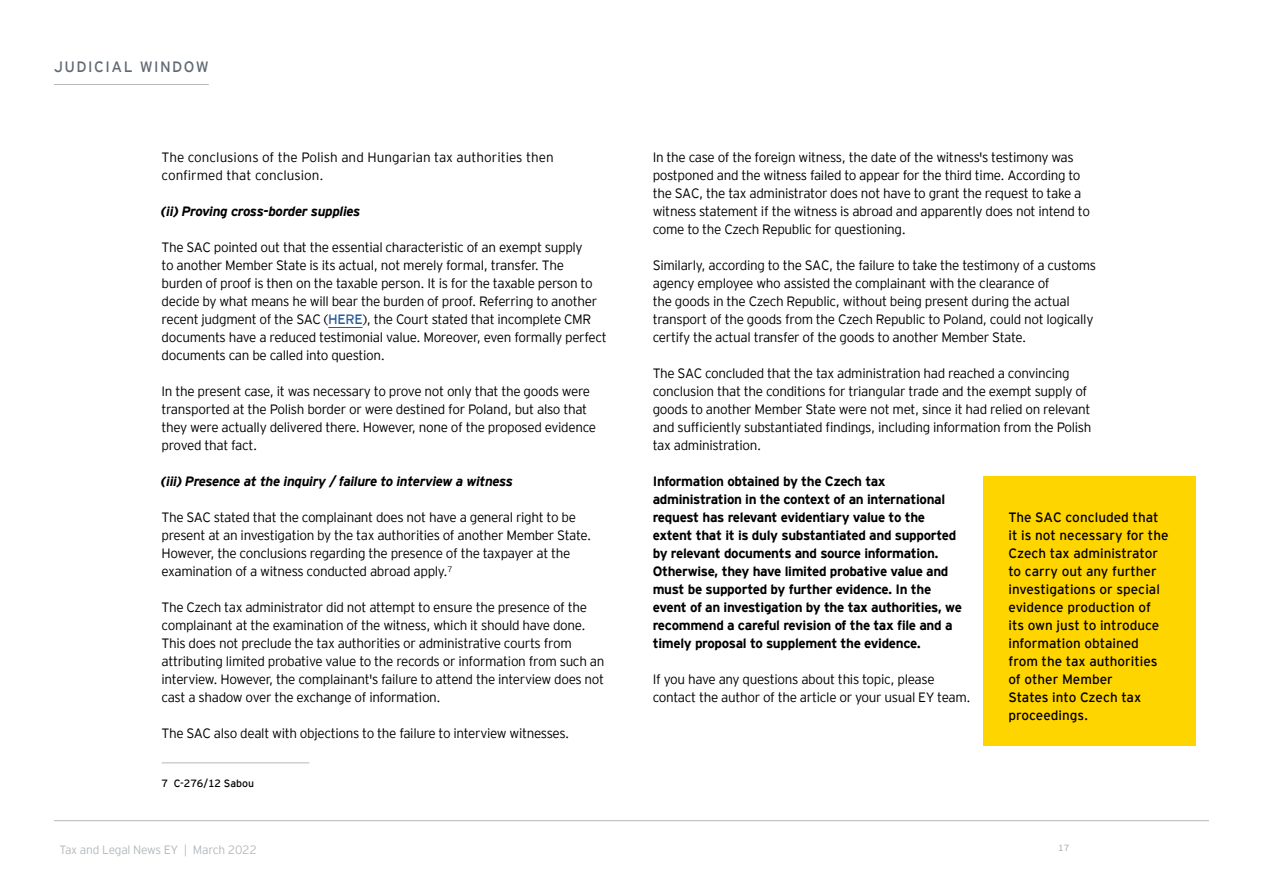
<style>
.page{position:relative;width:1263px;height:893px;background:#fff}
.page>*{position:absolute;margin:0;border:0;box-sizing:border-box;transform-origin:0 0}
.t1{font:15px "EY Interstate";letter-spacing:.1em;color:#606973}
.t2{font:300 13.5px/18px "EY Interstate";letter-spacing:-.025em;color:#000}
.t3{font:700 13.5px/18px "EY Interstate";letter-spacing:-.025em;color:#000}
.t4{font:13.5px/18px "EY Interstate";color:#000}
.t5{font:italic 700 13.5px "EY Interstate";letter-spacing:-.025em;color:#000}
.t6{font:300 13.5px/18px "EY Interstate";color:#000}
.t7{font:300 12px "EY Interstate";letter-spacing:-.02em;color:#b5b9bc}
.t8{font:10.5px "EY Interstate";color:#000}
.t9{font:9px "EY Interstate";color:#b5b9bc}
.s1{font-weight:400;color:#275b9b}
</style>
<div class="page">
<hr style="left:54px;top:820px;width:1155px;height:1px;background:#b5b9bc">
<hr style="left:328px;top:327px;width:35px;height:1px;background:#275b9b">
<hr style="left:162px;top:763px;width:147px;height:1px;background:#b5b9bc">
<hr style="left:54px;top:84px;width:155px;height:1px;background:#b5b9bc">
<div style="left:983px;top:476px;width:212px;height:270px;background:#ffd500"></div>
<p class="t1" style="left:54px;top:56px;width:156px">JUDICIAL WINDOW</p>
<p class="t6" style="left:162px;top:147px;width:394px">The conclusions of the Polish and Hungarian tax authorities then confirmed that conclusion.</p>
<p class="t5" style="left:162px;top:201px;width:200px">(ii) Proving cross-border supplies</p>
<p class="t2" style="left:162px;top:237px;width:447px">The SAC pointed out that the essential characteristic of an exempt supply<br>to another Member State is its actual, not merely formal, transfer. The burden of proof is then on the taxable person. It is for the taxable person to decide by what means he will bear the burden of proof. Referring to another recent judgment of the SAC (<span class="s1">HERE</span>), the Court stated that incomplete CMR documents have a reduced testimonial value. Moreover, even formally perfect documents can be called into question.</p>
<p class="t2" style="left:162px;top:381px;width:436px">In the present case, it was necessary to prove not only that the goods were transported at the Polish border or were destined for Poland, but also that they were actually delivered there. However, none of the proposed evidence proved that fact.</p>
<p class="t5" style="left:162px;top:471px;width:353px">(iii) Presence at the inquiry / failure to interview a witness</p>
<p class="t2" style="left:162px;top:507px;width:431px">The SAC stated that the complainant does not have a general right to be present at an investigation by the tax authorities of another Member State.<br>However, the conclusions regarding the presence of the taxpayer at the examination of a witness conducted abroad apply.<sup>7</sup></p>
<p class="t2" style="left:162px;top:597px;width:444px">The Czech tax administrator did not attempt to ensure the presence of the complainant at the examination of the witness, which it should have done.<br>This does not preclude the tax authorities or administrative courts from attributing limited probative value to the records or information from such an interview. However, the complainant's failure to attend the interview does not cast a shadow over the exchange of information.</p>
<p class="t2" style="left:162px;top:723px;width:409px">The SAC also dealt with objections to the failure to interview witnesses.</p>
<p class="t8" style="left:162px;top:775px;width:94px">7 C-276/12 Sabou</p>
<p class="t2" style="left:653px;top:147px;width:439px">In the case of the foreign witness, the date of the witness's testimony was postponed and the witness failed to appear for the third time. According to the SAC, the tax administrator does not have to grant the request to take a witness statement if the witness is abroad and apparently does not intend to come to the Czech Republic for questioning.</p>
<p class="t2" style="left:653px;top:255px;width:445px">Similarly, according to the SAC, the failure to take the testimony of a customs agency employee who assisted the complainant with the clearance of<br>the goods in the Czech Republic, without being present during the actual transport of the goods from the Czech Republic to Poland, could not logically certify the actual transfer of the goods to another Member State.</p>
<p class="t2" style="left:653px;top:363px;width:440px">The SAC concluded that the tax administration had reached a convincing conclusion that the conditions for triangular trade and the exempt supply of goods to another Member State were not met, since it had relied on relevant and sufficiently substantiated findings, including information from the Polish tax administration.</p>
<p class="t3" style="left:653px;top:471px;width:311px">Information obtained by the Czech tax administration in the context of an international request has relevant evidentiary value to the extent that it is duly substantiated and supported by relevant documents and source information.<br>Otherwise, they have limited probative value and must be supported by further evidence. In the event of an investigation by the tax authorities, we recommend a careful revision of the tax file and a timely proposal to supplement the evidence.</p>
<p class="t2" style="left:653px;top:669px;width:320px">If you have any questions about this topic, please contact the author of the article or your usual EY team.</p>
<p class="t4" style="left:1008px;top:507px;width:162px">The SAC concluded that it is not necessary for the<br>Czech tax administrator to carry out any further investigations or special evidence production of its own just to introduce information obtained from the tax authorities of other Member<br>States into Czech tax proceedings.</p>
<p class="t7" style="left:60px;top:841px;width:199px">Tax and Legal News EY | March 2022</p>
<p class="t9" style="left:1058px;top:842px;width:12px">17</p>
</div>
